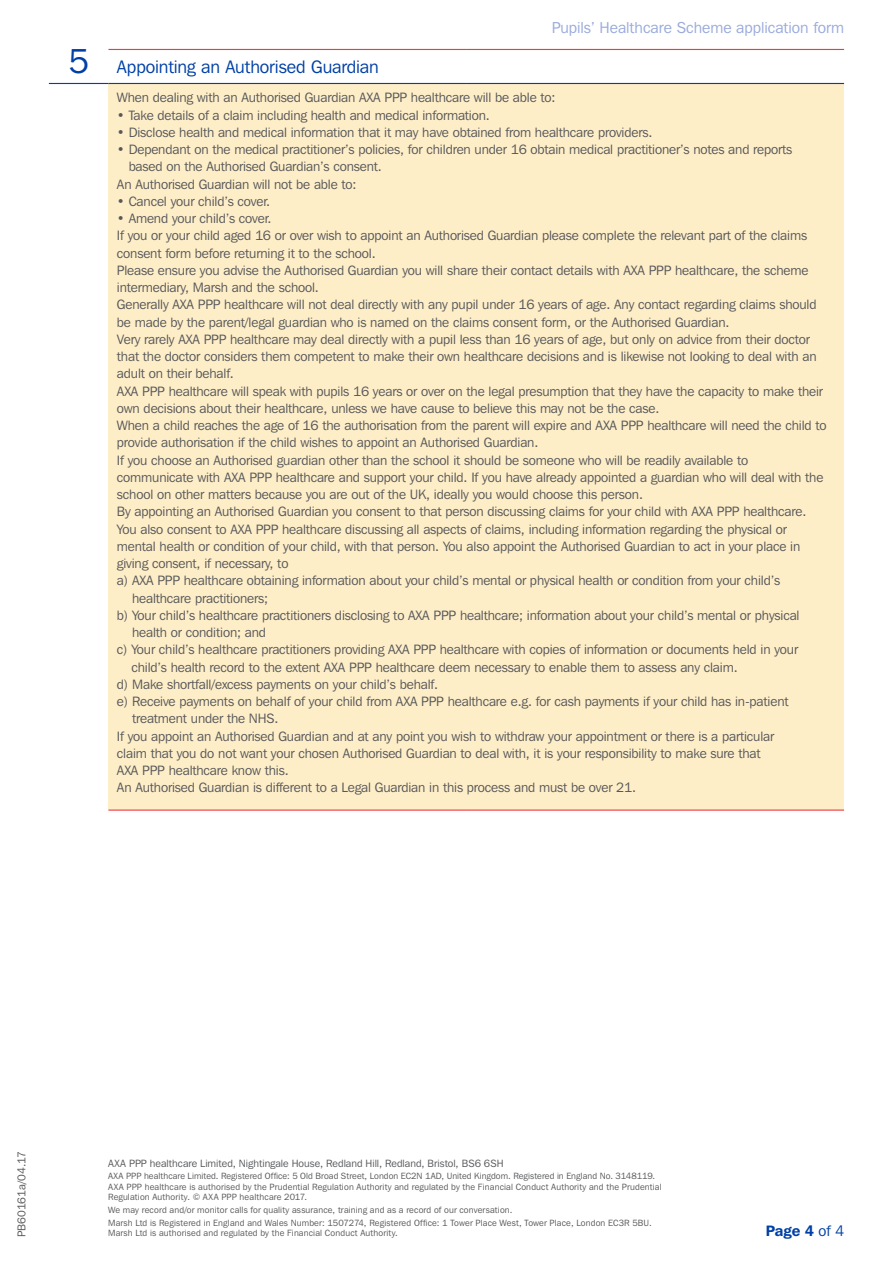
<style>
.page{position:relative;width:893px;height:1263px;background:#fff}
.page>*{position:absolute;margin:0;border:0;box-sizing:border-box;transform-origin:0 0}
.t1{font:34.5px "Franklin Gothic IT Cby BT";color:#0040a6}
.Section_title{font:18px "Franklin Gothic IT Cby BT";letter-spacing:-.005em;color:#0040a6}
.t2{font:15.75px "Franklin Gothic IT Cby BT";color:#9aabdc}
.t3{font:600 15px "Franklin Gothic IT Cby BT";color:#0040a6}
.t4{font:13.5px/17.2px "Franklin Gothic IT Cby BT";letter-spacing:-.01em;color:#57585a}
.Franklin_7_5pt_Book{font:11.25px "Franklin Gothic IT Cby BT";letter-spacing:.01em;color:#57585a}
.Franklin_7_5pt_Book-2{font:10.5px "Franklin Gothic IT Cby BT";color:#57585a}
.Franklin_7_5pt_Book-3{font:9px/10.5px "Franklin Gothic IT Cby BT";letter-spacing:.015em;color:#57585a}
.s1{font-weight:400}
</style>
<div class="page">
<div style="left:108px;top:83px;width:736px;height:727px;background:#feeec8"></div>
<hr style="left:108px;top:49px;width:358px;height:1px;background:#ee3a41">
<hr style="left:466px;top:49px;width:378px;height:1px;background:#ee3a41">
<hr style="left:49px;top:83px;width:59px;height:1px;background:#0040a6">
<hr style="left:108px;top:83px;width:358px;height:1px;background:#0040a6">
<hr style="left:466px;top:83px;width:378px;height:1px;background:#0040a6">
<hr style="left:108px;top:809px;width:358px;height:2px;background:#ee3a41">
<hr style="left:466px;top:809px;width:378px;height:2px;background:#ee3a41">
<p class="t2" style="left:552px;top:18px;width:294px">Pupils’ Healthcare Scheme application form</p>
<p class="t1" style="left:68px;top:40px;width:22px">5</p>
<p class="Section_title" style="left:117px;top:56px;width:263px">Appointing an Authorised Guardian</p>
<p class="t4" style="left:117px;top:89px;width:440px">When dealing with an Authorised Guardian AXA PPP healthcare will be able to:</p>
<p class="t4" style="left:117px;top:106px;width:374px">• Take details of a claim including health and medical information.</p>
<p class="t4" style="left:117px;top:123px;width:537px">• Disclose health and medical information that it may have obtained from healthcare providers.</p>
<p class="t4" style="left:129px;top:141px;width:665px;text-indent:-12px">• Dependant on the medical practitioner’s policies, for children under 16 obtain medical practitioner’s notes and reports based on the Authorised Guardian’s consent.</p>
<p class="t4" style="left:117px;top:175px;width:241px">An Authorised Guardian will not be able to:</p>
<p class="t4" style="left:117px;top:192px;width:155px">• Cancel your child’s cover.</p>
<p class="t4" style="left:117px;top:210px;width:156px">• Amend your child’s cover.</p>
<p class="t4" style="left:117px;top:227px;width:692px">If you or your child aged 16 or over wish to appoint an Authorised Guardian please complete the relevant part of the claims consent form before returning it to the school.</p>
<p class="t4" style="left:117px;top:261px;width:693px">Please ensure you advise the Authorised Guardian you will share their contact details with AXA PPP healthcare, the scheme intermediary, Marsh and the school.</p>
<p class="t4" style="left:117px;top:296px;width:701px">Generally AXA PPP healthcare will not deal directly with any pupil under 16 years of age. Any contact regarding claims should be made by the parent/legal guardian who is named on the claims consent form, or the Authorised Guardian.</p>
<p class="t4" style="left:117px;top:330px;width:701px">Very rarely AXA PPP healthcare may deal directly with a pupil less than 16 years of age, but only on advice from their doctor that the doctor considers them competent to make their own healthcare decisions and is likewise not looking to deal with an adult on their behalf.</p>
<p class="t4" style="left:117px;top:382px;width:708px">AXA PPP healthcare will speak with pupils 16 years or over on the legal presumption that they have the capacity to make their own decisions about their healthcare, unless we have cause to believe this may not be the case.</p>
<p class="t4" style="left:117px;top:417px;width:711px">When a child reaches the age of 16 the authorisation from the parent will expire and AXA PPP healthcare will need the child to provide authorisation if the child wishes to appoint an Authorised Guardian.</p>
<p class="t4" style="left:117px;top:451px;width:708px">If you choose an Authorised guardian other than the school it should be someone who will be readily available to communicate with AXA PPP healthcare and support your child. If you have already appointed a guardian who will deal with the school on other matters because you are out of the UK, ideally you would choose this person.</p>
<p class="t4" style="left:117px;top:503px;width:691px">By appointing an Authorised Guardian you consent to that person discussing claims for your child with AXA PPP healthcare.</p>
<p class="t4" style="left:117px;top:520px;width:685px">You also consent to AXA PPP healthcare discussing all aspects of claims, including information regarding the physical or mental health or condition of your child, with that person. You also appoint the Authorised Guardian to act in your place in giving consent, if necessary, to</p>
<p class="t4" style="left:132px;top:572px;width:650px;text-indent:-15px">a) AXA PPP healthcare obtaining information about your child’s mental or physical health or condition from your child’s healthcare practitioners;</p>
<p class="t4" style="left:132px;top:606px;width:669px;text-indent:-15px">b) Your child’s healthcare practitioners disclosing to AXA PPP healthcare; information about your child’s mental or physical health or condition; and</p>
<p class="t4" style="left:131px;top:641px;width:668px;text-indent:-14px">c) Your child’s healthcare practitioners providing AXA PPP healthcare with copies of information or documents held in your child’s health record to the extent AXA PPP healthcare deem necessary to enable them to assess any claim.</p>
<p class="t4" style="left:117px;top:675px;width:323px">d) Make shortfall/excess payments on your child’s behalf.</p>
<p class="t4" style="left:132px;top:693px;width:658px;text-indent:-15px">e) Receive payments on behalf of your child from AXA PPP healthcare e.g. for cash payments if your child has in-patient treatment under the NHS.</p>
<p class="t4" style="left:117px;top:727px;width:659px">If you appoint an Authorised Guardian and at any point you wish to withdraw your appointment or there is a particular claim that you do not want your chosen Authorised Guardian to deal with, it is your responsibility to make sure that<br>AXA PPP healthcare know this.</p>
<p class="t4" style="left:117px;top:779px;width:521px">An Authorised Guardian is different to a Legal Guardian in this process and must be over 21.</p>
<p class="Franklin_7_5pt_Book" style="left:15px;top:1237px;width:87px;rotate:-90deg">PB60161a/04.17</p>
<p class="Franklin_7_5pt_Book-2" style="left:108px;top:1157px;width:397px">AXA PPP healthcare Limited, Nightingale House, Redland Hill, Redland, Bristol, BS6 6SH</p>
<p class="Franklin_7_5pt_Book-3" style="left:108px;top:1171px;width:555px">AXA PPP healthcare Limited. Registered Office: 5 Old Broad Street, London EC2N 1AD, United Kingdom. Registered in England No. 3148119.<br>AXA PPP healthcare is authorised by the Prudential Regulation Authority and regulated by the Financial Conduct Authority and the Prudential<br>Regulation Authority. © AXA PPP healthcare 2017.</p>
<p class="Franklin_7_5pt_Book-3" style="left:108px;top:1204px;width:406px">We may record and/or monitor calls for quality assurance, training and as a record of our conversation.</p>
<p class="Franklin_7_5pt_Book-3" style="left:108px;top:1217px;width:545px">Marsh Ltd is Registered in England and Wales Number: 1507274, Registered Office: 1 Tower Place West, Tower Place, London EC3R 5BU.</p>
<p class="Franklin_7_5pt_Book-3" style="left:108px;top:1228px;width:291px">Marsh Ltd is authorised and regulated by the Financial Conduct Authority.</p>
<p class="t3" style="left:766px;top:1221px;width:80px">Page 4 <span class="s1">of 4</span></p>
</div>
